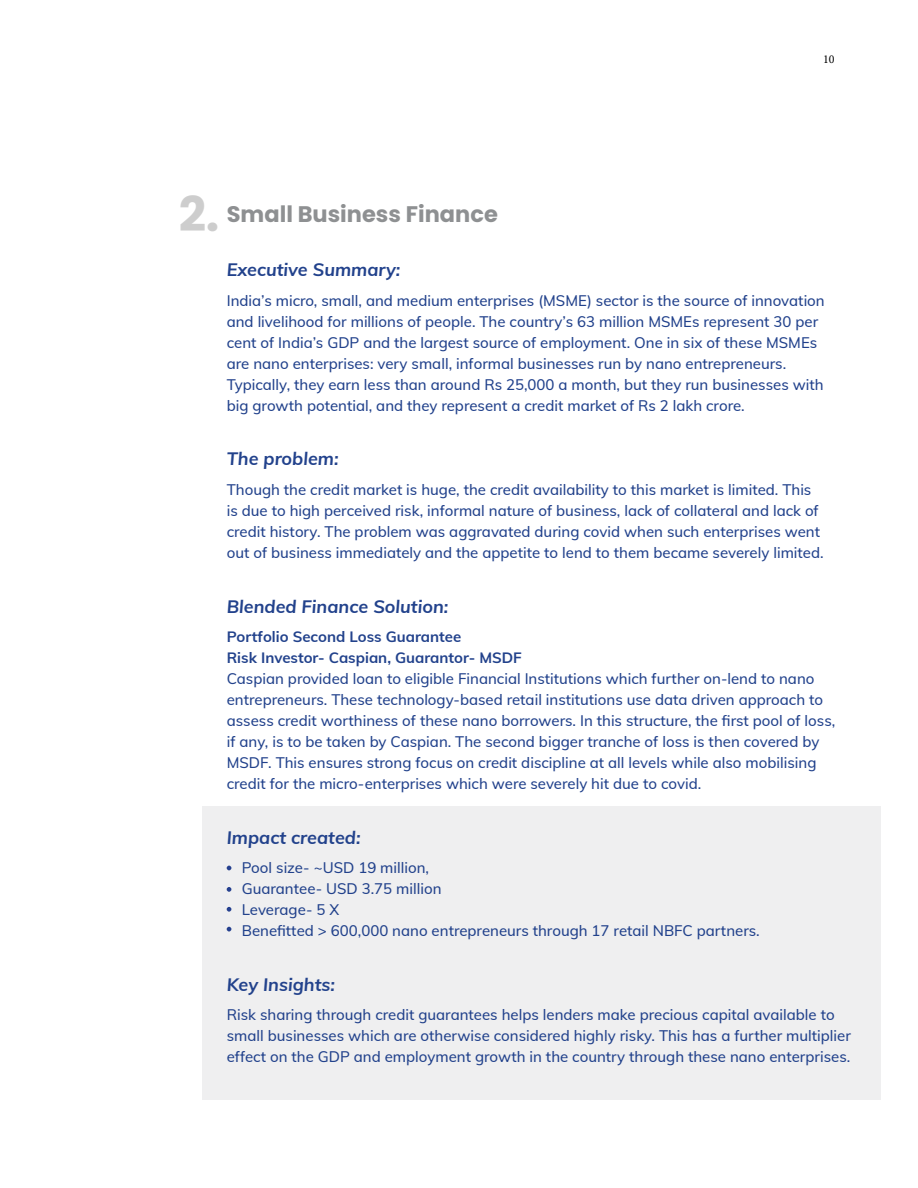
<style>
.page{position:relative;width:918px;height:1188px;background:#fff}
.page>*{position:absolute;margin:0;border:0;box-sizing:border-box;transform-origin:0 0}
.t1{font:700 22.5px "Poppins";color:#8e9092}
.t2{font:italic 700 18px "Muli";color:#22428c}
.t3{font:500 15px/21px "Muli";color:#22428c}
.t4{font:700 15px/21px "Muli";color:#22428c}
.t5{font:12px "Minion Pro";color:#000}
.s1{font-size:48px;color:#000}
</style>
<div class="page">
<div style="left:202px;top:806px;width:679px;height:294px;background:#efeff0"></div>
<svg style="left:227px;top:866px;width:4px;height:4px"></svg>
<svg style="left:227px;top:887px;width:4px;height:5px"></svg>
<svg style="left:227px;top:907px;width:4px;height:5px"></svg>
<svg style="left:227px;top:927px;width:4px;height:5px"></svg>
<h1 class="t1" style="left:178px;top:201px;width:321px"><span class="s1">2.</span> Small Business Finance</h1>
<p class="t2" style="left:227px;top:256px;width:175px">Executive Summary:</p>
<p class="t5" style="left:823px;top:51px;width:13px">10</p>
<p class="t3" style="left:227px;top:289px;width:600px">India’s micro, small, and medium enterprises (MSME) sector is the source of innovation and livelihood for millions of people. The country’s 63 million MSMEs represent 30 per cent of India’s GDP and the largest source of employment. One in six of these MSMEs are nano enterprises: very small, informal businesses run by nano entrepreneurs.<br>Typically, they earn less than around Rs 25,000 a month, but they run businesses with big growth potential, and they represent a credit market of Rs 2 lakh crore.</p>
<p class="t2" style="left:227px;top:445px;width:113px">The problem:</p>
<p class="t3" style="left:227px;top:478px;width:598px">Though the credit market is huge, the credit availability to this market is limited. This is due to high perceived risk, informal nature of business, lack of collateral and lack of credit history. The problem was aggravated during covid when such enterprises went out of business immediately and the appetite to lend to them became severely limited.</p>
<p class="t2" style="left:227px;top:594px;width:223px">Blended Finance Solution:</p>
<p class="t4" style="left:227px;top:625px;width:297px">Portfolio Second Loss Guarantee<br>Risk Investor- Caspian, Guarantor- MSDF</p>
<p class="t3" style="left:227px;top:667px;width:610px">Caspian provided loan to eligible Financial Institutions which further on-lend to nano entrepreneurs. These technology-based retail institutions use data driven approach to assess credit worthiness of these nano borrowers. In this structure, the first pool of loss, if any, is to be taken by Caspian. The second bigger tranche of loss is then covered by MSDF. This ensures strong focus on credit discipline at all levels while also mobilising credit for the micro-enterprises which were severely hit due to covid.</p>
<p class="t2" style="left:227px;top:825px;width:135px">Impact created:</p>
<p class="t3" style="left:242px;top:856px;width:519px">Pool size- ~USD 19 million,<br>Guarantee- USD 3.75 million<br>Leverage- 5 X<br>Benefitted &gt; 600,000 nano entrepreneurs through 17 retail NBFC partners.</p>
<p class="t2" style="left:227px;top:971px;width:110px">Key Insights:</p>
<p class="t3" style="left:227px;top:1003px;width:626px">Risk sharing through credit guarantees helps lenders make precious capital available to small businesses which are otherwise considered highly risky. This has a further multiplier effect on the GDP and employment growth in the country through these nano enterprises.</p>
</div>
